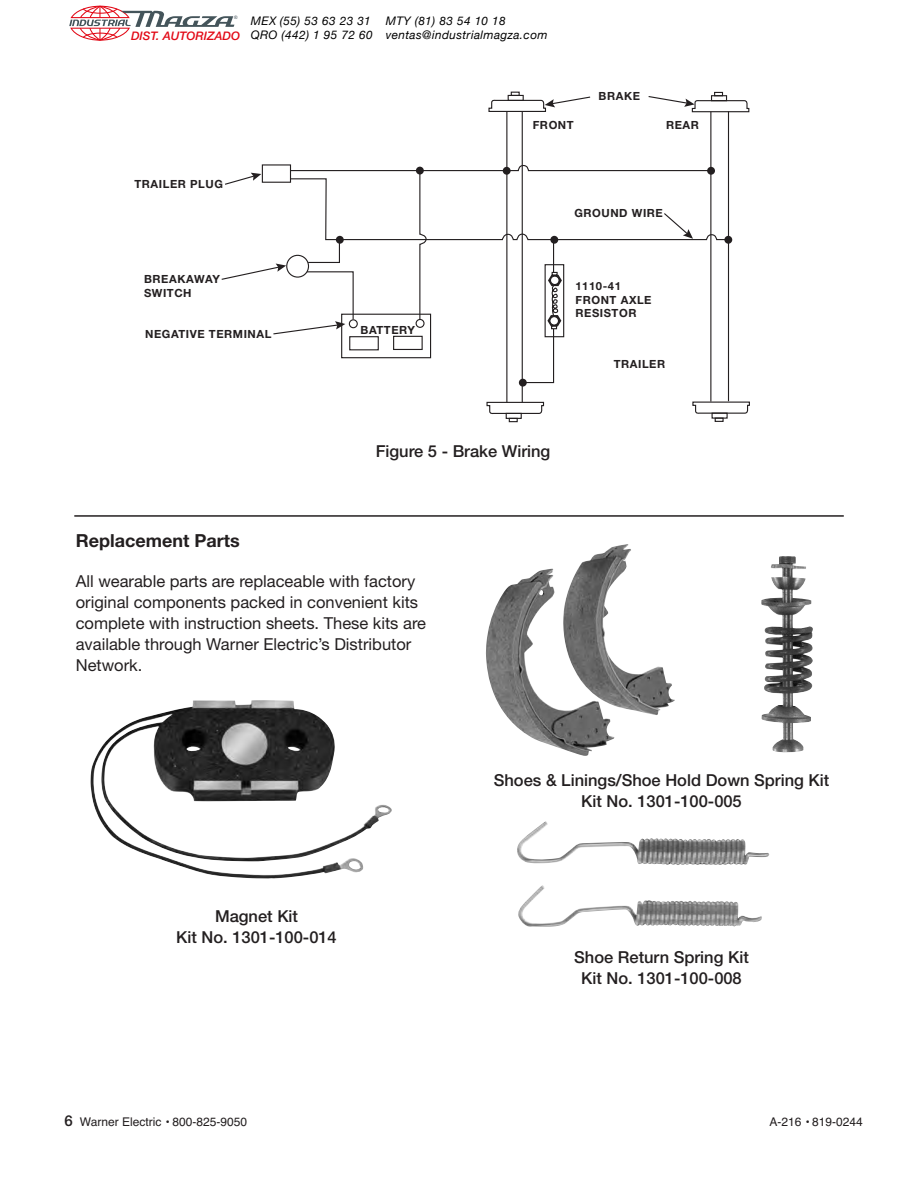
<style>
.page{position:relative;width:918px;height:1188px;background:#fff}
.page>*{position:absolute;margin:0;border:0;box-sizing:border-box;transform-origin:0 0}
.t1{font:700 18px "Helvetica Neue";color:#231f20}
.t2{font:16.5px/21px "Helvetica Neue";color:#231f20}
.t3{font:500 16.5px/21px "Helvetica Neue";color:#231f20;text-align:center}
.t4{font:12px "Helvetica";color:#231f20}
.t5{font:italic 11.85px/14.5px "Helvetica Neue";letter-spacing:.035em;color:#000}
.t6{font:italic 500 11.85px "Helvetica Neue";color:#e20916}
.t7{font:700 11.25px/13.5px "Helvetica Neue";letter-spacing:.05em;color:#231f20}
.t8{font:4.65px "Arial";color:#44545a}
.s1{font-family:"Helvetica Neue";font-weight:500;font-size:15px}
</style>
<div class="page">
<img style="left:90px;top:700px;width:302px;height:179px">
<img style="left:486px;top:544px;width:189px;height:212px">
<img style="left:761px;top:556px;width:52px;height:197px">
<img style="left:517px;top:821px;width:252px;height:106px">
<hr style="left:74px;top:515px;width:770px;height:2px;background:#231f20">
<div style="left:724px;top:236px;width:8px;height:8px;background:#231f20;border-radius:50%"></div>
<svg style="left:519px;top:379px;width:8px;height:8px"></svg>
<hr style="left:506px;top:111px;width:1px;height:291px;background:#231f20">
<hr style="left:522px;top:111px;width:1px;height:291px;background:#231f20">
<hr style="left:710px;top:112px;width:1px;height:290px;background:#231f20">
<hr style="left:728px;top:111px;width:1px;height:290px;background:#231f20">
<svg style="left:486px;top:401px;width:59px;height:21px"></svg>
<svg style="left:692px;top:401px;width:58px;height:21px"></svg>
<svg style="left:221px;top:164px;width:507px;height:220px"></svg>
<svg style="left:488px;top:92px;width:103px;height:21px"></svg>
<svg style="left:648px;top:92px;width:102px;height:21px"></svg>
<svg style="left:69px;top:5px;width:165px;height:36px"></svg>
<p class="t8" style="left:234px;top:14px;width:5px">®</p>
<p class="t6" style="left:131px;top:30px;width:110px">DIST. AUTORIZADO</p>
<p class="t5" style="left:251px;top:13px;width:123px">MEX (55) 53 63 23 31<br>QRO (442) 1 95 72 60</p>
<p class="t5" style="left:386px;top:13px;width:163px">MTY (81) 83 54 10 18 ventas@industrialmagza.com</p>
<p class="t7" style="left:599px;top:91px;width:43px">BRAKE</p>
<p class="t7" style="left:533px;top:119px;width:43px">FRONT</p>
<p class="t7" style="left:666px;top:119px;width:34px">REAR</p>
<p class="t7" style="left:135px;top:178px;width:90px">TRAILER PLUG</p>
<p class="t7" style="left:574px;top:208px;width:90px">GROUND WIRE</p>
<p class="t7" style="left:144px;top:274px;width:77px">BREAKAWAY<br>SWITCH</p>
<p class="t7" style="left:145px;top:329px;width:128px">NEGATIVE TERMINAL</p>
<p class="t7" style="left:361px;top:324px;width:56px">BATTERY</p>
<p class="t7" style="left:576px;top:280px;width:78px">1110-41<br>FRONT AXLE<br>RESISTOR</p>
<p class="t7" style="left:614px;top:358px;width:53px">TRAILER</p>
<p class="t3" style="left:376px;top:442px;width:176px">Figure 5 - Brake Wiring</p>
<p class="t1" style="left:76px;top:534px;width:165px">Replacement Parts</p>
<p class="t2" style="left:76px;top:572px;width:352px">All wearable parts are replaceable with factory original components packed in convenient kits complete with instruction sheets. These kits are available through Warner Electric’s Distributor Network.</p>
<p class="t3" style="left:176px;top:907px;width:162px">Magnet Kit<br>Kit No. 1301-100-014</p>
<p class="t3" style="left:494px;top:772px;width:337px">Shoes &amp; Linings/Shoe Hold Down Spring Kit<br>Kit No. 1301-100-005</p>
<p class="t3" style="left:574px;top:949px;width:176px">Shoe Return Spring Kit<br>Kit No. 1301-100-008</p>
<p class="t4" style="left:64px;top:1115px;width:184px"><span class="s1">6</span> Warner Electric • 800-825-9050</p>
<p class="t4" style="left:769px;top:1115px;width:95px">A-216 • 819-0244</p>
</div>
